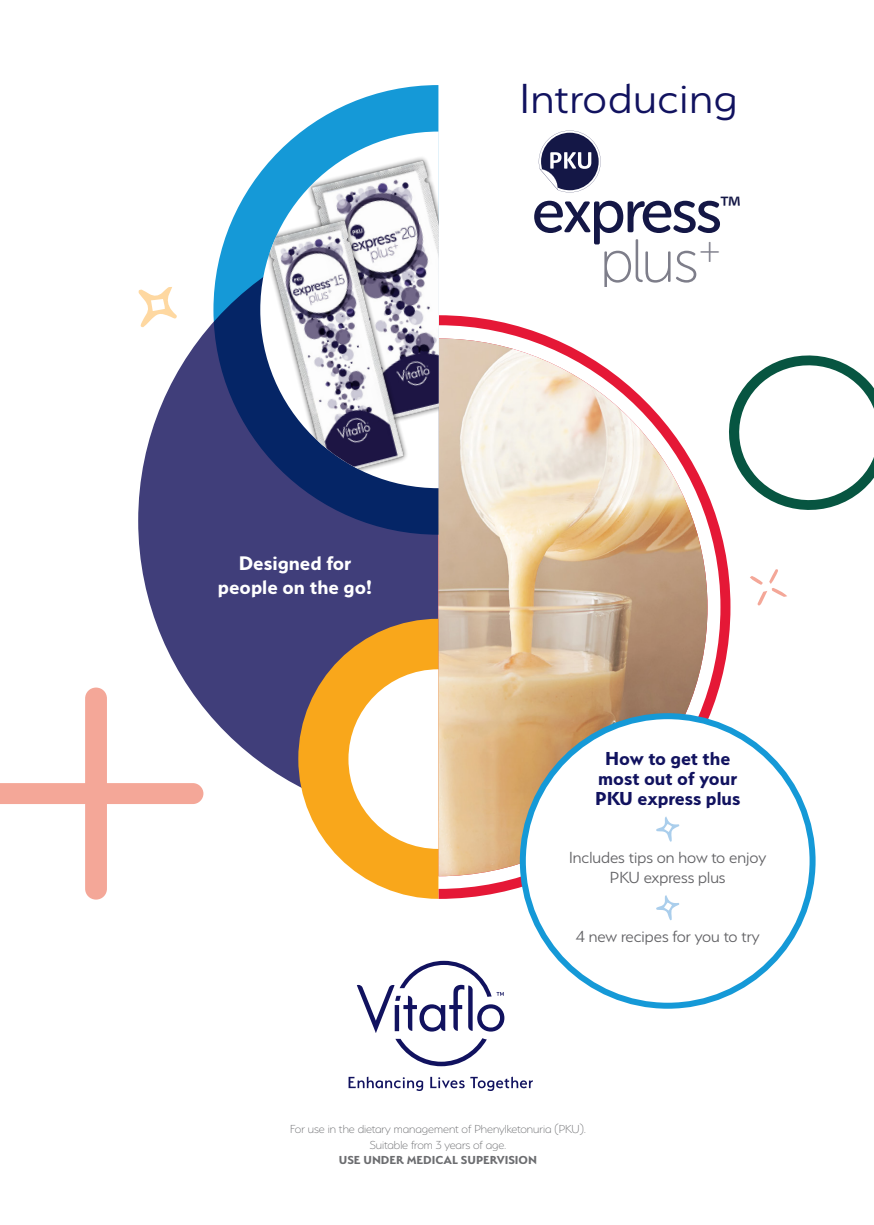
<style>
.page{position:relative;width:874px;height:1225px;background:#fff}
.page>*{position:absolute;margin:0;border:0;box-sizing:border-box;transform-origin:0 0}
.t1{font:61px/49.6px "Museo Sans Rounded 500";letter-spacing:-.04em;color:#141746;text-align:center}
.t2{font:300 47px "Serenity";letter-spacing:.02em;color:#11125f}
.t3{font:700 22px/24px "Serenity";color:#fff;text-align:center}
.t4{font:700 21px/20px "Serenity";color:#11125f;text-align:center}
.t5{font:300 18px/20px "Serenity";color:#636366;text-align:center}
.t6{font:200 13px/15.6px "Serenity";color:#6c6d70;text-align:center}
.t7{font:700 13px "Serenity";color:#6c6d70}
.s1{font-family:"Museo Sans Rounded 100"}
.s2{font-family:"Museo Sans Rounded 100";color:#7e7e8a}
</style>
<div class="page">
<svg style="left:138px;top:322px;width:290px;height:474px;fill:#403e7a"></svg>
<svg style="left:0;top:687px;width:203px;height:212px"></svg>
<svg style="left:428px;top:310px;width:303px;height:594px"></svg>
<svg style="left:356px;top:960px;width:148px;height:106px"></svg>
<svg style="left:348px;top:1076px;width:75px;height:15px"></svg>
<svg style="left:430px;top:1076px;width:34px;height:12px"></svg>
<svg style="left:470px;top:1076px;width:62px;height:15px"></svg>
<svg style="left:541px;top:709px;width:230px;height:79px"></svg>
<svg style="left:298px;top:619px;width:140px;height:280px"></svg>
<svg style="left:693px;top:321px;width:180px;height:223px"></svg>
<svg style="left:213px;top:85px;width:225px;height:450px"></svg>
<svg style="left:260px;top:132px;width:178px;height:356px"></svg>
<img style="left:302px;top:132px;width:136px;height:325px">
<img style="left:260px;top:198px;width:161px;height:281px">
<svg style="left:138px;top:287px;width:40px;height:40px"></svg>
<svg style="left:750px;top:569px;width:36px;height:36px"></svg>
<div style="left:522px;top:716px;width:290px;height:289px;background:#fff;border-radius:50%"></div>
<svg style="left:656px;top:816px;width:23px;height:25px"></svg>
<svg style="left:656px;top:895px;width:23px;height:25px"></svg>
<svg style="left:538px;top:131px;width:62px;height:61px"></svg>
<p class="t2" style="left:519px;top:74px;width:219px">Introducing</p>
<p class="t3" style="left:218px;top:551px;width:156px">Designed for people on the go!</p>
<p class="t1" style="left:531px;top:187px;width:269px">express<sup>™</sup><span class="s1">15 </span><span class="s2">plus</span><sup>+</sup></p>
<p class="t4" style="left:594px;top:748px;width:147px">How to get the most out of your<br>PKU express plus</p>
<p class="t5" style="left:569px;top:847px;width:198px">Includes tips on how to enjoy<br>PKU express plus</p>
<p class="t5" style="left:575px;top:926px;width:185px">4 new recipes for you to try</p>
<p class="t6" style="left:290px;top:1121px;width:296px">For use in the dietary management of Phenylketonuria (PKU).<br>Suitable from 3 years of age.</p>
<p class="t7" style="left:339px;top:1153px;width:199px">USE UNDER MEDICAL SUPERVISION</p>
</div>
